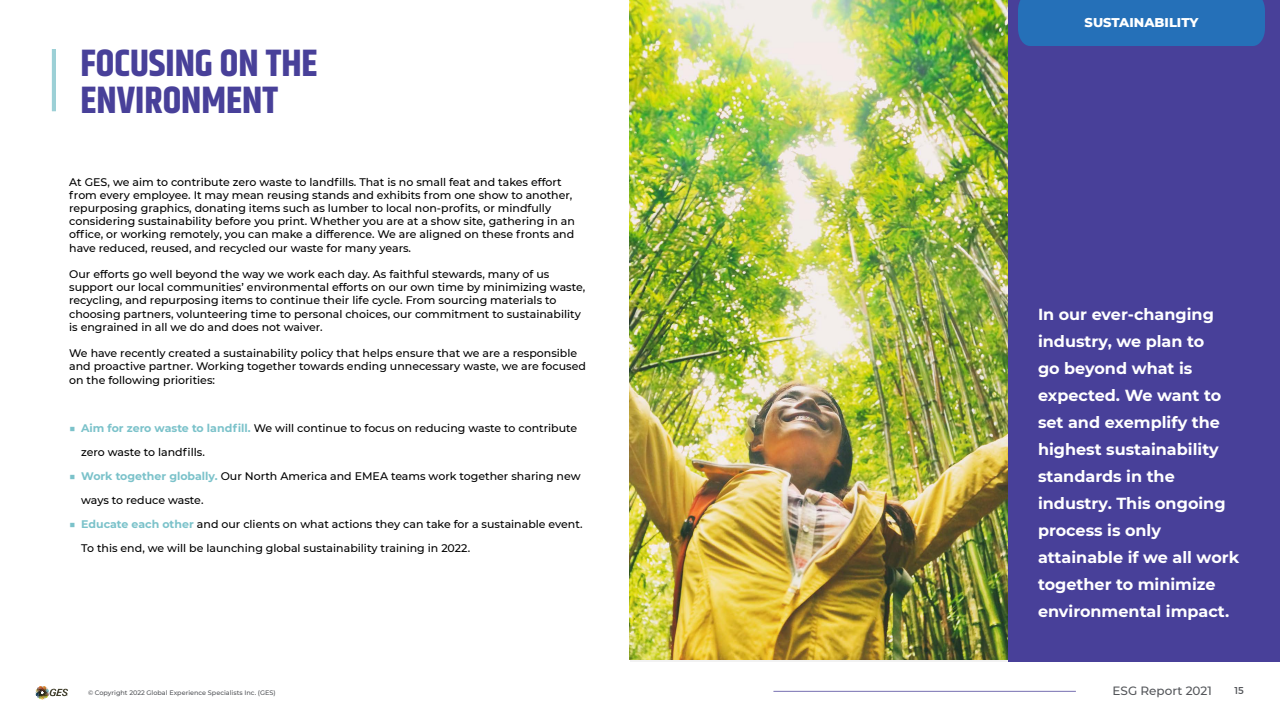
<style>
.page{position:relative;width:1280px;height:720px;background:#fff}
.page>*{position:absolute;margin:0;border:0;box-sizing:border-box;transform-origin:0 0}
.t1{font:700 38px/37px "Khand";color:#484099}
.t2{font:700 16px/27px "Montserrat";color:#fff}
.t3{font:800 13px "Montserrat";color:#fff}
.t4{font:500 12px "Montserrat";color:#54565a}
.t5{font:500 11px/13.2px "Montserrat";color:#000}
.t6{font:10px "Montserrat";color:#54565a}
.t7{font:500 6.5px "Montserrat";color:#54565a}
.s1{color:#7bc2ca}
.s2{font-weight:700;color:#7bc2ca}
</style>
<div class="page">
<hr style="left:773px;top:691px;width:303px;height:1px;background:#7670b1">
<svg style="left:36px;top:686px;width:32px;height:13px"></svg>
<div style="left:630px;top:0;width:650px;height:662px;background:#484099"></div>
<img style="left:630px;top:0;width:378px;height:660px">
<hr style="left:52px;top:49px;width:4px;height:62px;background:#9cd0d6">
<div style="left:1018px;top:0;width:247px;height:46px;background:#2570b8"></div>
<h1 class="t1" style="left:81px;top:47px;width:239px">FOCUSING ON THE<br>ENVIRONMENT</h1>
<p class="t5" style="left:69px;top:175px;width:507px">At GES, we aim to contribute zero waste to landfills. That is no small feat and takes effort from every employee. It may mean reusing stands and exhibits from one show to another, repurposing graphics, donating items such as lumber to local non-profits, or mindfully considering sustainability before you print. Whether you are at a show site, gathering in an office, or working remotely, you can make a difference. We are aligned on these fronts and have reduced, reused, and recycled our waste for many years.</p>
<p class="t5" style="left:69px;top:267px;width:518px">Our efforts go well beyond the way we work each day. As faithful stewards, many of us support our local communities’ environmental efforts on our own time by minimizing waste, recycling, and repurposing items to continue their life cycle. From sourcing materials to choosing partners, volunteering time to personal choices, our commitment to sustainability is engrained in all we do and does not waiver.</p>
<p class="t5" style="left:69px;top:346px;width:518px">We have recently created a sustainability policy that helps ensure that we are a responsible and proactive partner. Working together towards ending unnecessary waste, we are focused on the following priorities:</p>
<p class="t5" style="left:81px;top:416px;width:498px;line-height:24px;text-indent:-12px"><span class="s1">■</span> <span class="s2">Aim for zero waste to landfill.</span> We will continue to focus on reducing waste to contribute zero waste to landfills.</p>
<p class="t5" style="left:81px;top:464px;width:501px;line-height:24px;text-indent:-12px"><span class="s1">■</span> <span class="s2">Work together globally.</span> Our North America and EMEA teams work together sharing new ways to reduce waste.</p>
<p class="t5" style="left:81px;top:512px;width:503px;line-height:24px;text-indent:-12px"><span class="s1">■</span> <span class="s2">Educate each other</span> and our clients on what actions they can take for a sustainable event.<br>To this end, we will be launching global sustainability training in 2022.</p>
<p class="t3" style="left:1085px;top:13px;width:115px">SUSTAINABILITY</p>
<p class="t2" style="left:1038px;top:300px;width:203px">In our ever-changing industry, we plan to<br>go beyond what is expected. We want to set and exemplify the highest sustainability standards in the industry. This ongoing process is only attainable if we all work together to minimize environmental impact.</p>
<p class="t7" style="left:88px;top:688px;width:189px">© Copyright 2022 Global Experience Specialists Inc. (GES)</p>
<p class="t4" style="left:1113px;top:682px;width:101px">ESG Report 2021</p>
<p class="t6" style="left:1234px;top:684px;width:11px">15</p>
</div>
